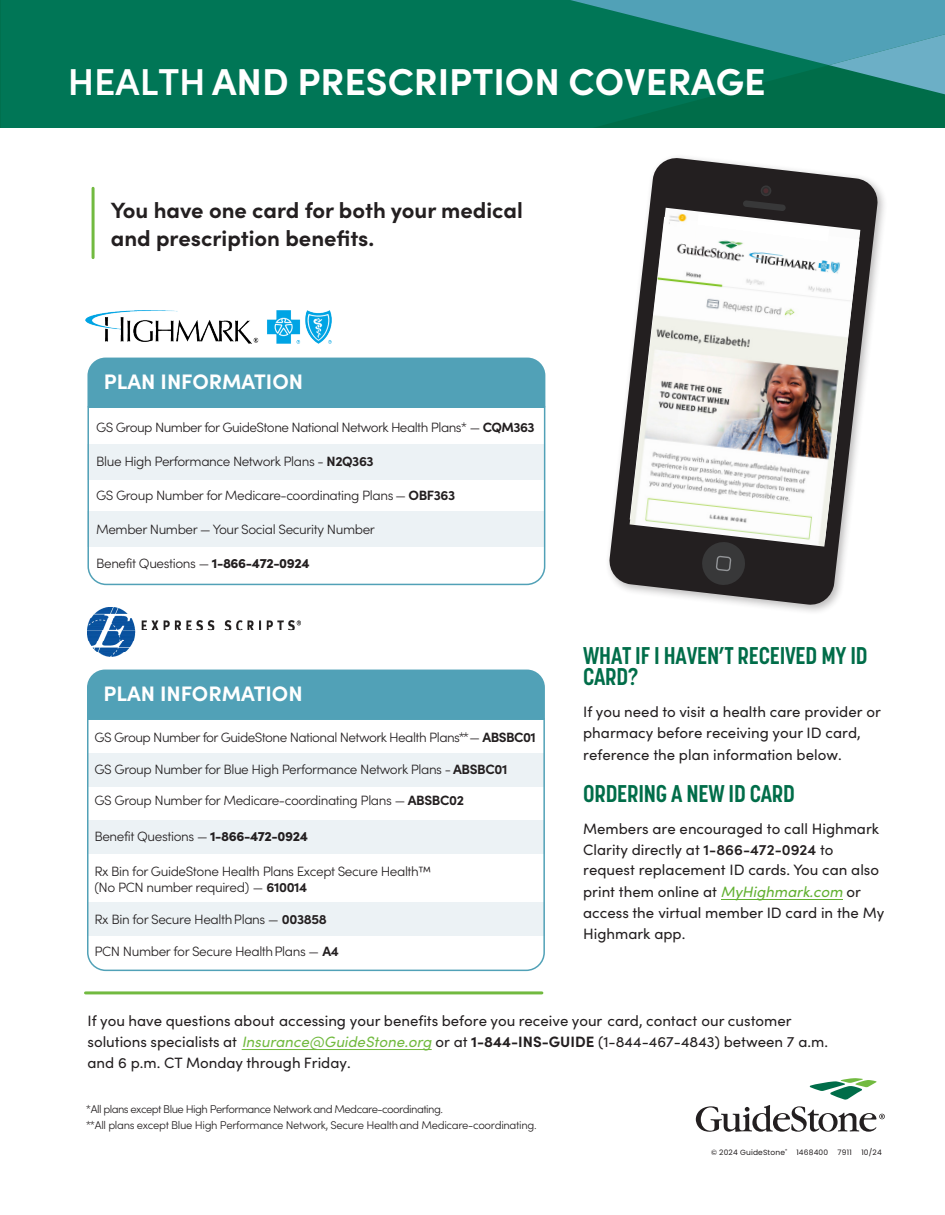
<style>
.page{position:relative;width:945px;height:1215px;background:#fff}
.page>*{position:absolute;margin:0;border:0;box-sizing:border-box;transform-origin:0 0}
.t1{font:700 37.5px "Sofia Pro";color:#fff}
.Body_Copy{font:700 24px/21px "Korolev Condensed";letter-spacing:-.01em;color:#006d49}
.Body_Copy-2{font:700 22.05px/28px "Sofia Pro";color:#231f20}
.Body_Copy-3{font:700 21px "Sofia Pro";color:#fff}
.Body_Copy-4{font:15px/21px "Sofia Pro";color:#231f20}
.t2{font:300 13.5px/16.4px "Sofia Pro";letter-spacing:-.03em;color:#231f20}
.Body_Copy-5{font:300 11.25px/15.9px "Sofia Pro";letter-spacing:-.03em;color:#231f20}
.t3{font:7.5px "Poppins";letter-spacing:.02em;color:#231f20}
.s1{font-weight:600}
.s2{font-weight:700}
.s3{font-weight:900}
.s4{font-style:italic;color:#62b032}
.s5{font-style:italic;color:#72ba40}
.s6{font-style:inherit}
</style>
<div class="page">
<div style="left:1px;top:0;width:944px;height:200px;background:#006d49"></div>
<div style="left:1px;top:0;width:716px;height:128px;background:#007656"></div>
<svg style="left:570px;top:0;width:375px;height:94px"></svg>
<div style="left:0;top:128px;width:945px;height:148px;background:#fff"></div>
<svg style="left:696px;top:1078px;width:189px;height:54px"></svg>
<svg style="left:608px;top:157px;width:271px;height:449px"></svg>
<svg style="left:701px;top:547px;width:45px;height:39px;background:#363536"></svg>
<div style="left:760px;top:185px;width:12px;height:11px;background:#383839;border-radius:50%"></div>
<div style="left:763px;top:187px;width:6px;height:7px;background:#4d2d31;border-radius:50%"></div>
<div style="left:762px;top:187px;width:8px;height:8px;border:1px solid #231f20;border-radius:50%"></div>
<div style="left:87px;top:358px;width:458px;height:48px;background:#51a1b7"></div>
<div style="left:87px;top:670px;width:458px;height:48px;background:#51a1b7"></div>
<svg style="left:87px;top:406px;width:459px;height:180px"></svg>
<svg style="left:87px;top:718px;width:458px;height:254px"></svg>
<img style="left:630px;top:208px;width:230px;height:339px">
<img style="left:87px;top:608px;width:214px;height:48px">
<hr style="left:86px;top:991px;width:456px;height:3px;background:#72ba40">
<img style="left:86px;top:310px;width:246px;height:34px">
<hr style="left:92px;top:188px;width:3px;height:70px;background:#72ba40">
<svg style="left:693px;top:200px;width:136px;height:22px"></svg>
<img style="left:666px;top:222px;width:190px;height:67px">
<hr style="left:721px;top:899px;width:121px;height:1px;background:#62b032">
<hr style="left:242px;top:1049px;width:190px;height:1px;background:#72ba40">
<p class="t1" style="left:68px;top:52px;width:699px"><span class="s1">HEALTH</span> AND PRESCRIPTION COVERAGE</p>
<p class="Body_Copy-2" style="left:111px;top:194px;width:414px">You have one card for both your medical and prescription benefits.</p>
<p class="Body_Copy-3" style="left:104px;top:366px;width:201px">PLAN INFORMATION</p>
<p class="t2" style="left:96px;top:418px;width:440px">GS Group Number for GuideStone National Network Health Plans* — <span class="s2">CQM363</span></p>
<p class="t2" style="left:96px;top:452px;width:279px">Blue High Performance Network Plans - <span class="s2">N2Q363</span></p>
<p class="t2" style="left:96px;top:486px;width:361px">GS Group Number for Medicare-coordinating Plans — <span class="s2">OBF363</span></p>
<p class="t2" style="left:96px;top:521px;width:280px">Member Number — Your Social Security Number</p>
<p class="t2" style="left:96px;top:555px;width:215px">Benefit Questions — <span class="s3">1-866-472-0924</span></p>
<p class="Body_Copy-3" style="left:104px;top:678px;width:201px">PLAN INFORMATION</p>
<p class="t2" style="left:94px;top:728px;width:443px">GS Group Number for GuideStone National Network Health Plans**— <span class="s2">ABSBC01</span></p>
<p class="t2" style="left:94px;top:760px;width:414px">GS Group Number for Blue High Performance Network Plans - <span class="s2">ABSBC01</span></p>
<p class="t2" style="left:94px;top:792px;width:371px">GS Group Number for Medicare-coordinating Plans — <span class="s2">ABSBC02</span></p>
<p class="t2" style="left:94px;top:828px;width:215px">Benefit Questions — <span class="s3">1-866-472-0924</span></p>
<p class="t2" style="left:94px;top:862px;width:339px">Rx Bin for GuideStone Health Plans Except Secure Health™ (No PCN number required) — <span class="s2">610014</span></p>
<p class="t2" style="left:94px;top:911px;width:234px">Rx Bin for Secure HealthPlans — <span class="s2">003858</span></p>
<p class="t2" style="left:94px;top:943px;width:246px">PCN Number for Secure HealthPlans — <span class="s2">A4</span></p>
<p class="Body_Copy" style="left:583px;top:645px;width:286px">WHAT IF I HAVEN’T RECEIVED MY ID<br>CARD?</p>
<p class="Body_Copy-4" style="left:583px;top:700px;width:299px;line-height:21.5px">If you need to visit a health care provider or pharmacy before receiving your ID card, reference the plan information below.</p>
<p class="Body_Copy" style="left:583px;top:783px;width:213px">ORDERING A NEW ID CARD</p>
<p class="Body_Copy-4" style="left:583px;top:818px;width:297px;line-height:20.4px">Members are encouraged to call Highmark<br>Clarity directly at <span class="s1">1-866-472-0924</span> to request replacement ID cards. You can also</p>
<p class="Body_Copy-4" style="left:583px;top:881px;width:303px">print them online at <span class="s4">MyHighmark.com</span> or access the virtual member ID card in the My<br>Highmark app.</p>
<p class="Body_Copy-4" style="left:87px;top:1010px;width:742px">If you have questions about accessing your benefits before you receive your card, contact our customer solutions specialists at <span class="s5">Insurance@GuideStone.org</span> or at <span class="s2">1-844-INS-GUIDE</span> (1-844-467-4843) between 7 a.m. and 6 p.m. CT Monday through Friday.</p>
<p class="Body_Copy-5" style="left:86px;top:1101px;width:452px">*All plans except Blue High Performance Network and Medcare-coordinating.<br>**All plans except Blue High Performance Network, Secure Healthand Medicare-coordinating.</p>
<p class="t3" style="left:711px;top:1148px;width:172px">© 2024 GuideStone<sup>®</sup> <span class="s6">1468400</span> 7911 <span class="s6">10</span>/24</p>
</div>
